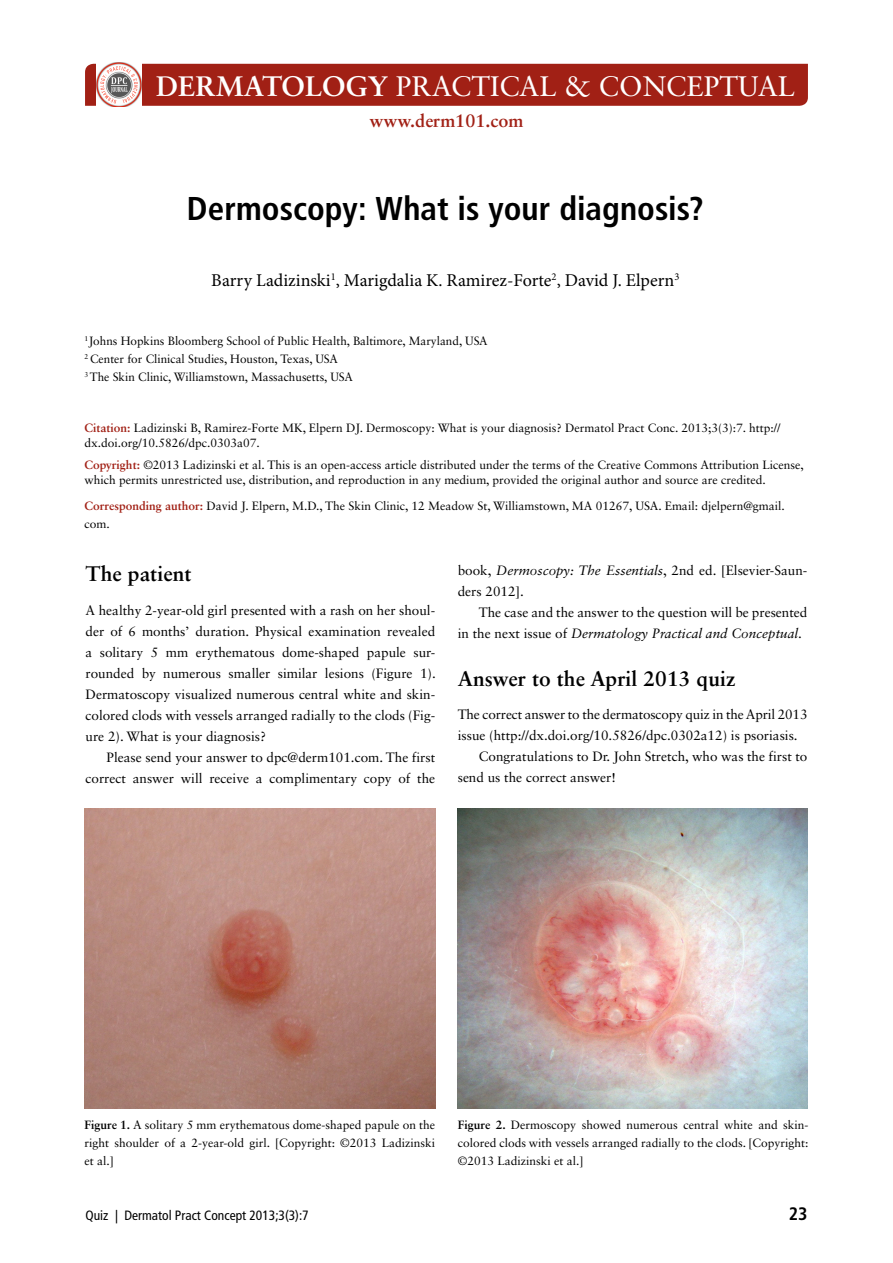
<style>
.page{position:relative;width:893px;height:1263px;background:#fff}
.page>*{position:absolute;margin:0;border:0;box-sizing:border-box;transform-origin:0 0}
.T1{font:700 condensed 33px "Frutiger LT Std";color:#000}
.t1{font:28.2px "Sabon LT Std";color:#fff}
.H1{font:700 21px "Sabon LT Std";letter-spacing:.005em;color:#000}
.A{font:18px "Minion Pro";color:#000}
.t2{font:700 18px "Sabon LT Std";color:#a12015}
.P{font:700 condensed 18px "Frutiger LT Std";color:#000}
.FL{font:13.5px/21px "Sabon LT Std";color:#000;text-align:justify}
.P-2{font:13.5px/21px "Sabon LT Std";color:#000}
.P-3{font:condensed 13.5px "Frutiger LT Std";color:#000}
.KeyWords_etc{font:12px/15px "Sabon LT Std";color:#000}
.Figure_legend{font:12px/18px "Sabon LT Std";color:#000;text-align:justify}
.author_info{font:12px "Sabon LT Std";color:#000}
.KeyWords_etc_1st{font:12px/15px "Sabon LT Std";color:#000}
.s1{font-weight:700}
.s2{font-weight:700;color:#a12015}
.s3{font-style:italic}
</style>
<div class="page">
<div style="left:85px;top:64px;width:723px;height:42px;background:#a12015"></div>
<img style="left:96px;top:63px;width:45px;height:44px">
<img style="left:84px;top:808px;width:351px;height:300px">
<img style="left:458px;top:808px;width:349px;height:300px">
<h2 class="t1" style="left:156px;top:69px;width:640px"><span class="s1">DERMATOLOGY</span> PRACTICAL &amp; CONCEPTUAL</h2>
<h3 class="t2" style="left:370px;top:109px;width:155px">www.derm101.com</h3>
<p class="T1" style="left:187px;top:189px;width:518px">Dermoscopy: What is your diagnosis?</p>
<p class="A" style="left:211px;top:268px;width:470px">Barry Ladizinski<sup>1</sup>, Marigdalia K. Ramirez-Forte<sup>2</sup>, David J. Elpern<sup>3</sup></p>
<p class="author_info" style="left:84px;top:333px;width:405px"><sup>1</sup> Johns Hopkins Bloomberg School of Public Health, Baltimore, Maryland, USA</p>
<p class="author_info" style="left:84px;top:351px;width:255px"><sup>2</sup> Center for Clinical Studies, Houston, Texas, USA</p>
<p class="author_info" style="left:84px;top:369px;width:270px"><sup>3</sup> The Skin Clinic, Williamstown, Massachusetts, USA</p>
<p class="KeyWords_etc_1st" style="left:84px;top:420px;width:697px"><span class="s2">Citation:</span> Ladizinski B, Ramirez-Forte MK, Elpern DJ. Dermoscopy: What is your diagnosis? Dermatol Pract Conc. 2013;3(3):7. http:// dx.doi.org/10.5826/dpc.0303a07.</p>
<p class="KeyWords_etc" style="left:84px;top:457px;width:721px"><span class="s2">Copyright:</span> ©2013 Ladizinski et al. This is an open-access article distributed under the terms of the Creative Commons Attribution License, which permits unrestricted use, distribution, and reproduction in any medium, provided the original author and source are credited.</p>
<p class="KeyWords_etc" style="left:84px;top:496px;width:702px;line-height:18px"><span class="s2">Corresponding author:</span> David J. Elpern, M.D., The Skin Clinic, 12 Meadow St, Williamstown, MA 01267, USA. Email: djelpern@gmail. com.</p>
<p class="H1" style="left:86px;top:561px;width:108px">The patient</p>
<p class="FL" style="left:86px;top:600px;width:352px">A healthy 2-year-old girl presented with a rash on her shoul&shy;der of 6 months’ duration. Physical examination revealed a solitary 5 mm erythematous dome-shaped papule sur&shy;rounded by numerous smaller similar lesions (Figure 1).<br>Dermatoscopy visualized numerous central white and skin&shy;colored clods with vessels arranged radially to the clods (Fig&shy;ure 2). What is your diagnosis?</p>
<p class="P-2" style="left:86px;top:747px;width:351px;text-align:right">Please send your answer to dpc@derm101.com. The first correct answer will receive a complimentary copy of the</p>
<p class="P-2" style="left:458px;top:560px;width:351px">book, <span class="s3">Dermoscopy: The Essentials</span>, 2nd ed. [Elsevier-Saun&shy;ders 2012].</p>
<p class="P-2" style="left:458px;top:602px;width:351px;text-indent:21px">The case and the answer to the question will be presented in the next issue of <span class="s3">Dermatology Practical and Conceptual</span>.</p>
<p class="H1" style="left:458px;top:666px;width:279px">Answer to the April 2013 quiz</p>
<p class="FL" style="left:458px;top:704px;width:351px">The correct answer to the dermatoscopy quiz in the April 2013 issue (http://dx.doi.org/10.5826/dpc.0302a12) is psoriasis.</p>
<p class="P-2" style="left:458px;top:746px;width:351px;text-indent:21px">Congratulations to Dr. John Stretch, who was the first to send us the correct answer!</p>
<p class="Figure_legend" style="left:84px;top:1116px;width:352px"><span class="s1">Figure 1.</span> A solitary 5 mm erythematous dome-shaped papule on the right shoulder of a 2-year-old girl. [Copyright: ©2013 Ladizinski et al.]</p>
<p class="Figure_legend" style="left:458px;top:1116px;width:352px"><span class="s1">Figure 2.</span> Dermoscopy showed numerous central white and skin&shy;colored clods with vessels arranged radially to the clods. [Copyright: ©2013 Ladizinski et al.]</p>
<p class="P-3" style="left:86px;top:1208px;width:225px">Quiz | Dermatol Pract Concept 2013;3(3):7</p>
<p class="P" style="left:789px;top:1203px;width:20px">23</p>
</div>
